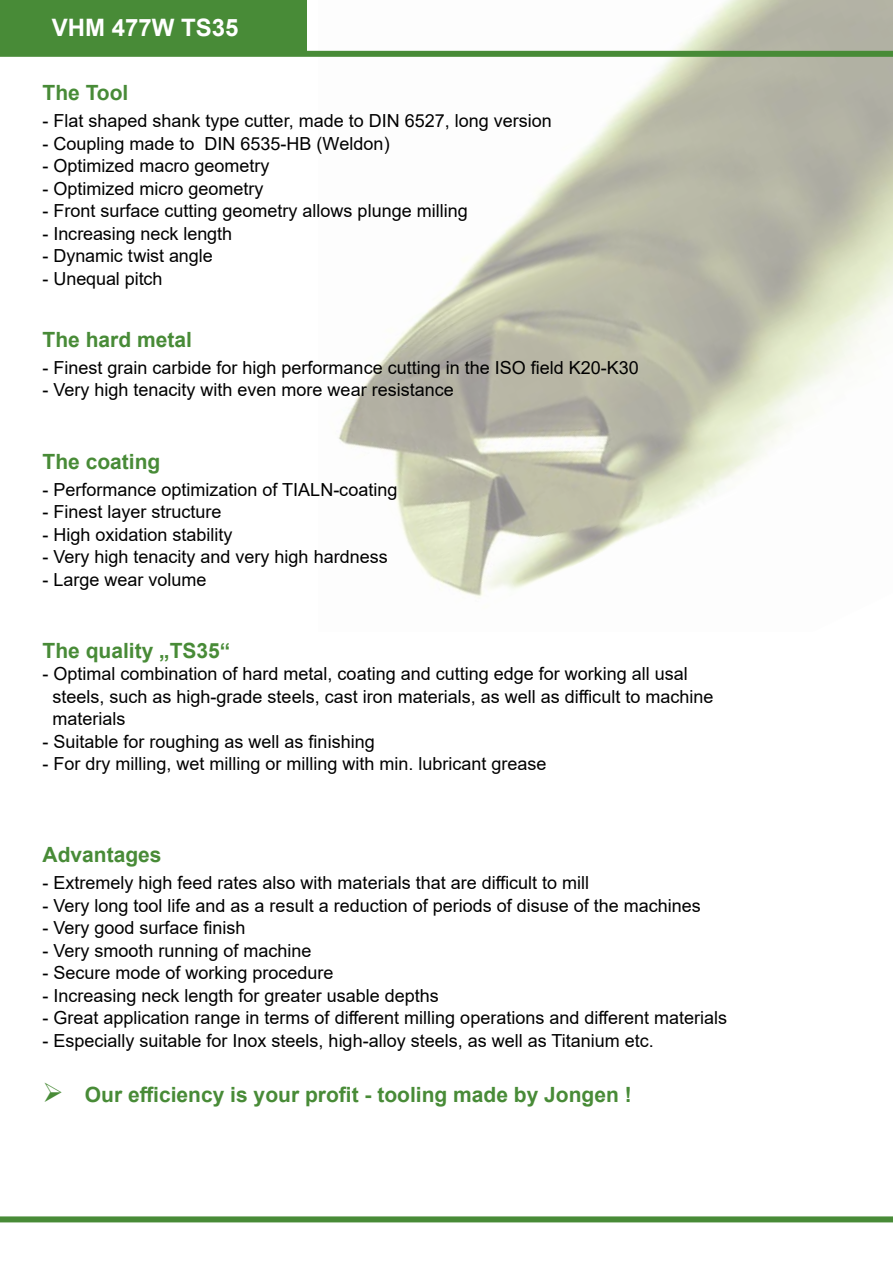
<style>
.page{position:relative;width:893px;height:1263px;background:#fff}
.page>*{position:absolute;margin:0;border:0;box-sizing:border-box;transform-origin:0 0}
.t1{font:700 24px "Arial";color:#fff}
.t2{font:700 21px "Arial";color:#488b37}
.t3{font:18px/22.5px "Arial";color:#000}
</style>
<div class="page">
<img style="left:319px;top:0;width:574px;height:598px">
<div style="left:0;top:0;width:307px;height:51px;background:#488b37"></div>
<div style="left:0;top:51px;width:893px;height:6px;background:#488b37"></div>
<div style="left:0;top:1216px;width:893px;height:6px;background:#488b37"></div>
<h1 class="t1" style="left:52px;top:10px;width:188px">VHM 477W TS35</h1>
<p class="t2" style="left:43px;top:78px;width:87px">The Tool</p>
<p class="t3" style="left:43px;top:110px;width:511px">- Flat shaped shank type cutter, made to DIN 6527, long version</p>
<p class="t3" style="left:43px;top:132px;width:349px">- Coupling made to DIN 6535-HB (Weldon)</p>
<p class="t3" style="left:43px;top:155px;width:229px">- Optimized macro geometry</p>
<p class="t3" style="left:43px;top:177px;width:223px">- Optimized micro geometry</p>
<p class="t3" style="left:43px;top:200px;width:427px">- Front surface cutting geometry allows plunge milling</p>
<p class="t3" style="left:43px;top:222px;width:191px">- Increasing neck length</p>
<p class="t3" style="left:43px;top:245px;width:172px">- Dynamic twist angle</p>
<p class="t3" style="left:43px;top:267px;width:121px">- Unequal pitch</p>
<p class="t2" style="left:43px;top:324px;width:151px">The hard metal</p>
<p class="t3" style="left:43px;top:356px;width:598px">- Finest grain carbide for high performance cutting in the ISO field K20-K30</p>
<p class="t3" style="left:43px;top:378px;width:413px">- Very high tenacity with even more wear resistance</p>
<p class="t2" style="left:43px;top:447px;width:119px">The coating</p>
<p class="t3" style="left:43px;top:478px;width:356px">- Performance optimization of TIALN-coating</p>
<p class="t3" style="left:43px;top:501px;width:181px">- Finest layer structure</p>
<p class="t3" style="left:43px;top:523px;width:192px">- High oxidation stability</p>
<p class="t3" style="left:43px;top:546px;width:347px">- Very high tenacity and very high hardness</p>
<p class="t3" style="left:43px;top:568px;width:166px">- Large wear volume</p>
<p class="t2" style="left:43px;top:636px;width:189px">The quality „TS35“</p>
<p class="t3" style="left:53px;top:663px;width:662px;text-indent:-10px">- Optimal combination of hard metal, coating and cutting edge for working all usal steels, such as high-grade steels, cast iron materials, as well as difficult to machine materials</p>
<p class="t3" style="left:43px;top:730px;width:334px">- Suitable for roughing as well as finishing</p>
<p class="t3" style="left:43px;top:753px;width:506px">- For dry milling, wet milling or milling with min. lubricant grease</p>
<p class="t2" style="left:43px;top:840px;width:121px">Advantages</p>
<p class="t3" style="left:43px;top:872px;width:548px">- Extremely high feed rates also with materials that are difficult to mill</p>
<p class="t3" style="left:43px;top:894px;width:660px">- Very long tool life and as a result a reduction of periods of disuse of the machines</p>
<p class="t3" style="left:43px;top:917px;width:205px">- Very good surface finish</p>
<p class="t3" style="left:43px;top:939px;width:271px">- Very smooth running of machine</p>
<p class="t3" style="left:43px;top:962px;width:293px">- Secure mode of working procedure</p>
<p class="t3" style="left:43px;top:984px;width:398px">- Increasing neck length for greater usable depths</p>
<p class="t3" style="left:43px;top:1007px;width:686px">- Great application range in terms of different milling operations and different materials</p>
<p class="t3" style="left:43px;top:1029px;width:613px">- Especially suitable for Inox steels, high-alloy steels, as well as Titanium etc.</p>
<p class="t2" style="left:43px;top:1080px;width:591px">➢ Our efficiency is your profit - tooling made by Jongen !</p>
</div>
